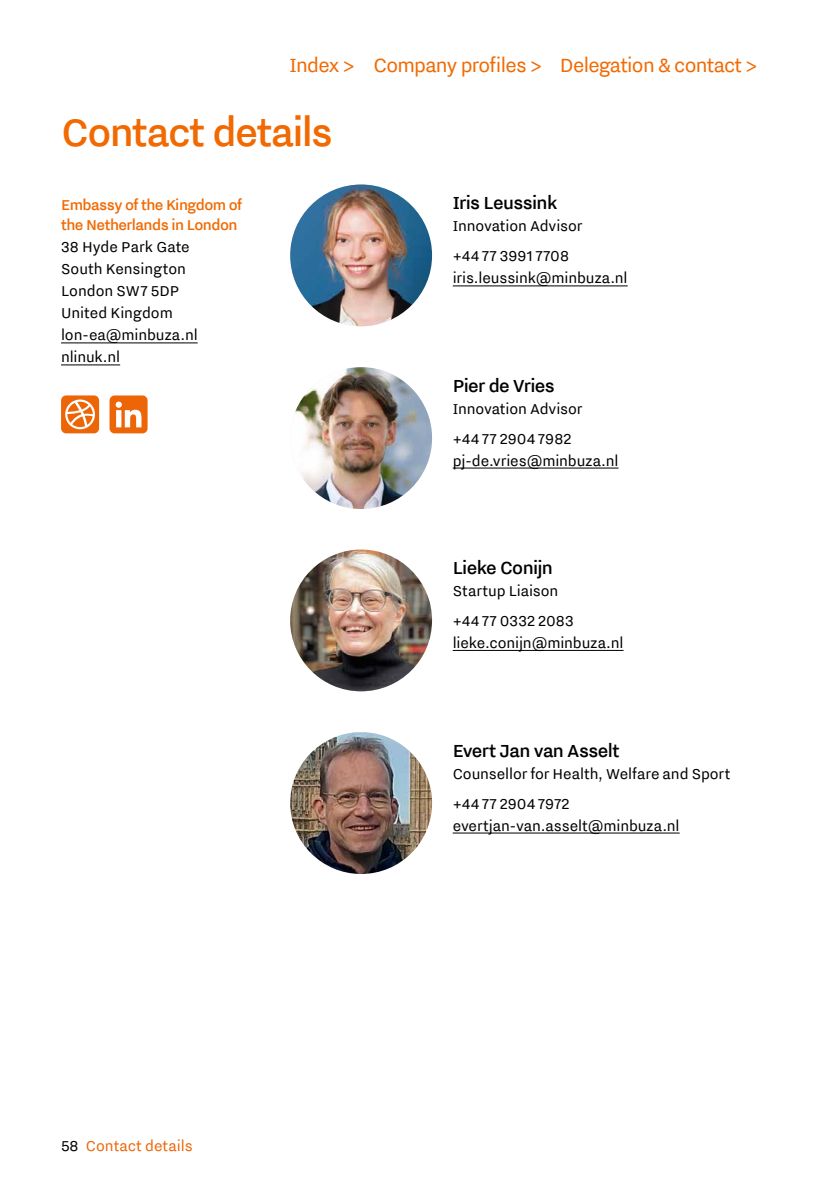
<style>
.page{position:relative;width:840px;height:1191px;background:#fff}
.page>*{position:absolute;margin:0;border:0;box-sizing:border-box;transform-origin:0 0}
.t1{font:500 48px "NL Nitti Grotesk";letter-spacing:-.035em;color:#f16900}
.t2{font:24px "NL Nitti Grotesk";letter-spacing:-.03em;color:#f16900}
.CP_Name{font:500 22px "NL Nitti Grotesk";letter-spacing:-.03em;color:#000}
.CP_Linkje{font:18px "NL Nitti Grotesk";letter-spacing:-.01em;color:#000}
.CP_Title{font:18px "NL Nitti Grotesk";letter-spacing:-.005em;color:#000}
.OD_Adress{font:18px "NL Nitti Grotesk";color:#000}
.OD_Heading{font:500 18px "NL Nitti Grotesk";letter-spacing:-.03em;color:#f16900}
.t3{font:18px "NL Nitti Grotesk";color:#ec6608}
.CP_Title-2{font:18px "NL Nitti Grotesk";letter-spacing:.015em;color:#000}
.s1{color:#000}
</style>
<div class="page">
<img style="left:290px;top:367px;width:142px;height:142px;border-radius:71px">
<img style="left:290px;top:184px;width:142px;height:142px;border-radius:71px">
<img style="left:290px;top:549px;width:142px;height:142px;border-radius:71px">
<img style="left:290px;top:732px;width:142px;height:142px;border-radius:70px">
<div style="left:61px;top:395px;width:38px;height:38px;background:#ec6608;border-radius:5px"></div>
<svg style="left:65px;top:399px;width:30px;height:30px"></svg>
<div style="left:109px;top:395px;width:38px;height:38px;background:#ec6608;border-radius:5px"></div>
<svg style="left:116px;top:401px;width:25px;height:26px"></svg>
<hr style="left:61px;top:342px;width:136px;height:1px;background:#000">
<hr style="left:61px;top:364px;width:59px;height:1px;background:#000">
<hr style="left:452px;top:285px;width:175px;height:1px;background:#000">
<hr style="left:452px;top:468px;width:166px;height:1px;background:#000">
<hr style="left:452px;top:650px;width:171px;height:1px;background:#000">
<hr style="left:452px;top:832px;width:227px;height:1px;background:#000">
<h2 class="t2" style="left:289px;top:51px;width:469px">Index &gt; Company profiles &gt; Delegation &amp; contact &gt;</h2>
<h1 class="t1" style="left:61px;top:105px;width:273px">Contact details</h1>
<p class="OD_Heading" style="left:61px;top:195px;width:182px">Embassy of the Kingdom of</p>
<p class="OD_Heading" style="left:61px;top:215px;width:178px">the Netherlands in London</p>
<h1 class="OD_Adress" style="left:61px;top:237px;width:130px">38 Hyde Park Gate</h1>
<h1 class="OD_Adress" style="left:61px;top:259px;width:126px">South Kensington</h1>
<h1 class="OD_Adress" style="left:61px;top:281px;width:119px">London SW7 5DP</h1>
<h1 class="OD_Adress" style="left:61px;top:303px;width:113px">United Kingdom</h1>
<p class="CP_Linkje" style="left:61px;top:325px;width:138px">lon-ea@minbuza.nl</p>
<p class="CP_Linkje" style="left:61px;top:347px;width:61px">nlinuk.nl</p>
<p class="t3" style="left:61px;top:1135px;width:133px"><span class="s1">58</span> Contact details</p>
<p class="CP_Name" style="left:452px;top:190px;width:106px">Iris Leussink</p>
<p class="CP_Title" style="left:452px;top:216px;width:131px">Innovation Advisor</p>
<p class="CP_Title" style="left:452px;top:246px;width:118px">+44 77 3991 7708</p>
<p class="CP_Linkje" style="left:452px;top:268px;width:176px">iris.leussink@minbuza.nl</p>
<p class="CP_Name" style="left:452px;top:372px;width:104px">Pier de Vries</p>
<p class="CP_Title" style="left:452px;top:398px;width:131px">Innovation Advisor</p>
<p class="CP_Title" style="left:452px;top:428px;width:120px">+44 77 2904 7982</p>
<p class="CP_Linkje" style="left:452px;top:450px;width:167px">pj-de.vries@minbuza.nl</p>
<p class="CP_Name" style="left:452px;top:555px;width:102px">Lieke Conijn</p>
<p class="CP_Title" style="left:452px;top:580px;width:107px">Startup Liaison</p>
<p class="CP_Title" style="left:452px;top:610px;width:122px">+44 77 0332 2083</p>
<p class="CP_Linkje" style="left:452px;top:632px;width:172px">lieke.conijn@minbuza.nl</p>
<p class="CP_Name" style="left:452px;top:737px;width:168px">Evert Jan van Asselt</p>
<p class="CP_Title" style="left:452px;top:763px;width:279px">Counsellor for Health, Welfare and Sport</p>
<p class="CP_Title-2" style="left:452px;top:793px;width:118px">+44 77 2904 7972</p>
<p class="CP_Linkje" style="left:452px;top:815px;width:228px">evertjan-van.asselt@minbuza.nl</p>
</div>
